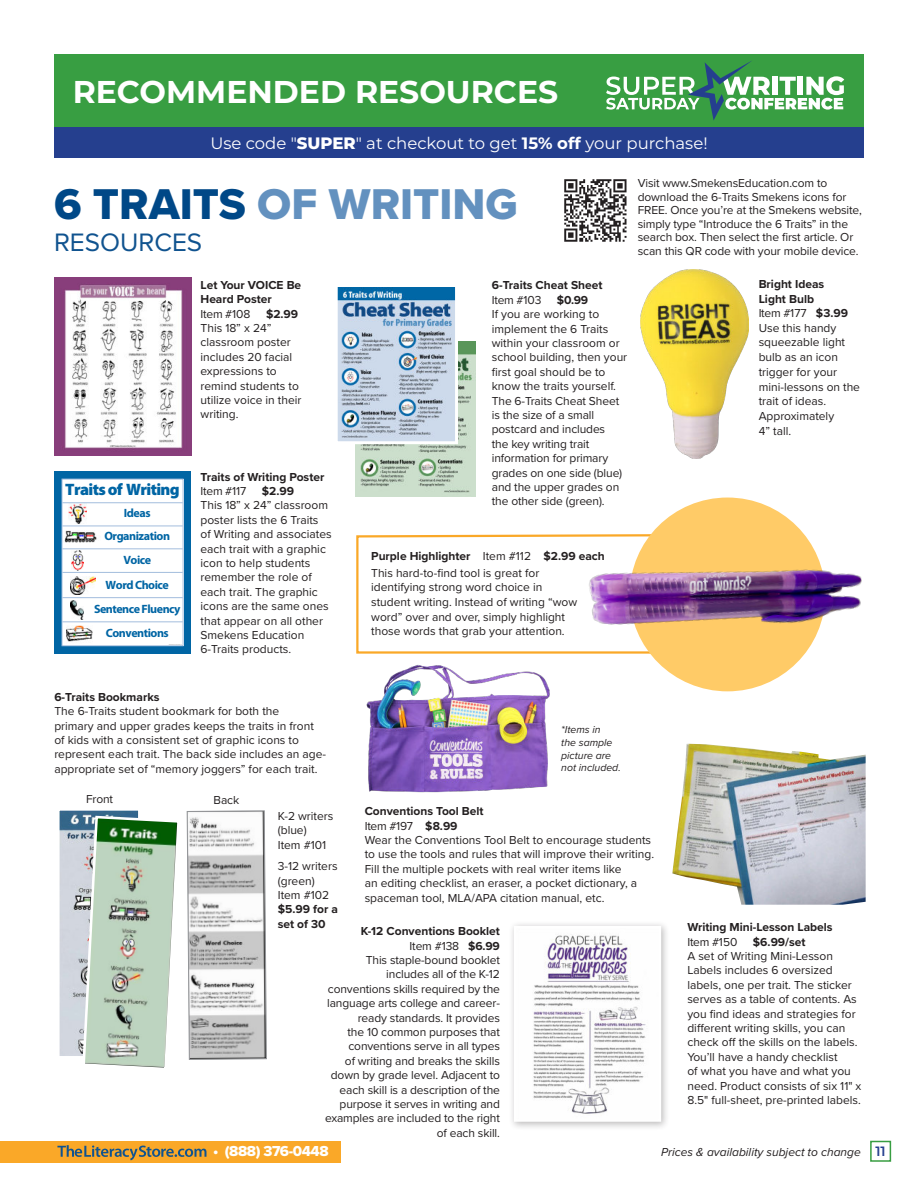
<style>
.page{position:relative;width:918px;height:1188px;background:#fff}
.page>*{position:absolute;margin:0;border:0;box-sizing:border-box;transform-origin:0 0}
.t1{font:44.7px "Proxima Nova Extrabld";color:#6391bf}
.t2{font:700 31.5px "Montserrat";color:#fff}
.t3{font:26.1px "Proxima Nova";color:#10538f}
.t4{font:900 16.65px "Myriad Pro";letter-spacing:-.04em;color:#0065a4}
.t5{font:16.5px "Montserrat";color:#fff}
.t6{font:15px "Proxima Nova Extrabld";letter-spacing:-.03em;color:#fff}
.t7{font:12px/14.4px "Proxima Nova";color:#231f20}
.t8{font:700 12px/14.4px "Proxima Nova";color:#231f20}
.t9{font:700 12px/22.8px "Myriad Pro";letter-spacing:-.04em;color:#0065a4;text-align:center}
.t10{font:italic 12px "Proxima Nova";color:#231f20}
.t11{font:italic 10.5px/12.6px "Proxima Nova";color:#231f20}
.s1{font-weight:800}
.s2{font-weight:700}
.s3{color:#004887}
.s4{font-weight:400}
.s5{font-family:"Montserrat";font-weight:600;font-style:normal;font-size:13.5px;color:#253f8e}
</style>
<div class="page">
<div style="left:870px;top:1141px;width:21px;height:21px;border:2px solid #389e42"></div>
<div style="left:0;top:1141px;width:340px;height:21px;background:#faa828"></div>
<svg style="left:57px;top:1145px;width:149px;height:15px"></svg>
<div style="left:54px;top:54px;width:810px;height:73px;background:#389e42"></div>
<svg style="left:606px;top:61px;width:238px;height:60px"></svg>
<svg style="left:356px;top:533px;width:296px;height:122px"></svg>
<div style="left:630px;top:498px;width:195px;height:193px;background:#ffcb67;border-radius:50%"></div>
<div style="left:54px;top:471px;width:137px;height:183px;background:linear-gradient(to right,#0065a4,#0065a4)"></div>
<div style="left:54px;top:471px;width:137px;height:183px;border:1px solid #0065a4"></div>
<div style="left:62px;top:479px;width:121px;height:167px;background:#fff"></div>
<div style="left:62px;top:479px;width:121px;height:167px;border:1px solid #a3bddd"></div>
<img style="left:69px;top:503px;width:17px;height:21px">
<img style="left:71px;top:576px;width:24px;height:18px">
<img style="left:64px;top:531px;width:33px;height:12px">
<img style="left:66px;top:626px;width:26px;height:16px">
<img style="left:71px;top:550px;width:13px;height:20px">
<img style="left:71px;top:601px;width:13px;height:18px">
<hr style="left:62px;top:502px;width:121px;height:1px;background:#a3bddd">
<hr style="left:62px;top:526px;width:121px;height:1px;background:#a3bddd">
<hr style="left:62px;top:549px;width:121px;height:1px;background:#a3bddd">
<hr style="left:62px;top:572px;width:121px;height:1px;background:#a3bddd">
<hr style="left:62px;top:597px;width:121px;height:1px;background:#a3bddd">
<hr style="left:62px;top:622px;width:121px;height:1px;background:#a3bddd">
<img style="left:54px;top:278px;width:137px;height:177px">
<img style="left:355px;top:342px;width:120px;height:155px">
<img style="left:339px;top:288px;width:115px;height:152px">
<div style="left:335px;top:284px;width:123px;height:160px;border:3px solid #fff"></div>
<img style="left:672px;top:744px;width:194px;height:161px">
<img style="left:61px;top:812px;width:20px;height:243px">
<div style="left:57px;top:808px;width:84px;height:251px;border:3px solid #fff"></div>
<svg style="left:81px;top:810px;width:186px;height:258px"></svg>
<img style="left:564px;top:179px;width:63px;height:63px">
<img style="left:640px;top:270px;width:108px;height:188px">
<img style="left:366px;top:665px;width:184px;height:128px">
<img style="left:583px;top:559px;width:279px;height:74px">
<div style="left:509px;top:921px;width:161px;height:210px;background:#231f20;opacity:.3"></div>
<img style="left:518px;top:930px;width:139px;height:188px">
<div style="left:54px;top:127px;width:810px;height:31px;background:#253f8e"></div>
<p class="t2" style="left:73px;top:69px;width:487px">RECOMMENDED RESOURCES</p>
<p class="t5" style="left:210px;top:132px;width:499px">Use code "<span class="s1">SUPER</span>" at checkout to get <span class="s2">15% off</span> your purchase!</p>
<p class="t1" style="left:54px;top:171px;width:465px"><span class="s3">6 TRAITS</span> OF WRITING</p>
<p class="t3" style="left:54px;top:223px;width:150px">RESOURCES</p>
<p class="t8" style="left:201px;top:277px;width:102px">Let Your VOICE Be<br>Heard Poster</p>
<p class="t7" style="left:201px;top:306px;width:51px">Item #108</p>
<p class="t8" style="left:266px;top:306px;width:34px">$2.99</p>
<p class="t7" style="left:201px;top:320px;width:102px">This 18” x 24” classroom poster includes 20 facial expressions to remind students to utilize voice in their writing.</p>
<p class="t4" style="left:65px;top:479px;width:116px">Traits of Writing</p>
<p class="t9" style="left:104px;top:502px;width:67px">Ideas<br>Organization</p>
<p class="t9" style="left:106px;top:573px;width:65px">Word Choice</p>
<p class="t9" style="left:123px;top:548px;width:29px">Voice</p>
<p class="t9" style="left:94px;top:597px;width:88px">Sentence Fluency</p>
<p class="t9" style="left:106px;top:621px;width:65px">Conventions</p>
<p class="t8" style="left:201px;top:469px;width:125px">Traits of Writing Poster</p>
<p class="t7" style="left:201px;top:483px;width:47px">Item #117</p>
<p class="t8" style="left:262px;top:484px;width:34px">$2.99</p>
<p class="t7" style="left:201px;top:498px;width:133px">This 18” x 24” classroom poster lists the 6 Traits of Writing and associates each trait with a graphic icon to help students remember the role of each trait. The graphic icons are the same ones that appear on all other<br>Smekens Education<br>6-Traits products.</p>
<p class="t8" style="left:492px;top:278px;width:112px">6-Traits Cheat Sheet</p>
<p class="t7" style="left:492px;top:292px;width:51px">Item #103</p>
<p class="t8" style="left:557px;top:292px;width:33px">$0.99</p>
<p class="t7" style="left:492px;top:307px;width:137px">If you are working to implement the 6 Traits within your classroom or school building, then your first goal should be to know the traits yourself.</p>
<p class="t7" style="left:492px;top:393px;width:132px">The 6-Traits Cheat Sheet is the size of a small postcard and includes the key writing trait information for primary grades on one side (blue) and the upper grades on the other side (green).</p>
<p class="t8" style="left:371px;top:549px;width:235px">Purple Highlighter <span class="s4">Item #112</span> $2.99 each</p>
<p class="t7" style="left:371px;top:565px;width:208px">This hard-to-find tool is great for identifying strong word choice in student writing. Instead of writing “wow word” over and over, simply highlight those words that grab your attention.</p>
<p class="t7" style="left:638px;top:176px;width:226px;line-height:13.5px">Visit www.SmekensEducation.com to download the 6-Traits Smekens icons for FREE. Once you’re at the Smekens website, simply type “Introduce the 6 Traits” in the search box. Then select the first article. Or scan this QR code with your mobile device.</p>
<p class="t8" style="left:759px;top:277px;width:67px">Bright Ideas<br>Light Bulb</p>
<p class="t7" style="left:759px;top:305px;width:91px">Item #177 <span class="s2">$3.99</span></p>
<p class="t7" style="left:759px;top:320px;width:103px">Use this handy squeezable light bulb as an icon trigger for your mini-lessons on the trait of ideas.<br>Approximately<br>4” tall.</p>
<p class="t7" style="left:54px;top:689px;width:273px"><span class="s2">6-Traits Bookmarks<br></span>The 6-Traits student bookmark for both the<br>primary and upper grades keeps the traits in front of kids with a consistent set of graphic icons to represent each trait. The back side includes an age&shy;appropriate set of “memory joggers” for each trait.</p>
<p class="t7" style="left:86px;top:791px;width:29px">Front</p>
<p class="t7" style="left:214px;top:793px;width:27px">Back</p>
<p class="t7" style="left:278px;top:808px;width:57px">K-2 writers (blue)</p>
<p class="t7" style="left:278px;top:837px;width:50px">Item #101</p>
<p class="t7" style="left:278px;top:858px;width:61px">3-12 writers (green)</p>
<p class="t7" style="left:278px;top:887px;width:53px">Item #102</p>
<p class="t8" style="left:278px;top:902px;width:62px">$5.99 for a set of 30</p>
<p class="t11" style="left:561px;top:723px;width:61px">*Items in<br>the sample picture are not included.</p>
<p class="t8" style="left:365px;top:804px;width:120px">Conventions Tool Belt</p>
<p class="t7" style="left:365px;top:818px;width:291px">Item #197 <span class="s2">$8.99<br></span>Wear the Conventions Tool Belt to encourage students to use the tools and rules that will improve their writing.<br>Fill the multiple pockets with real writer items like<br>an editing checklist, an eraser, a pocket dictionary, a spaceman tool, MLA/APA citation manual, etc.</p>
<p class="t8" style="left:361px;top:924px;width:141px">K-12 Conventions Booklet</p>
<p class="t7" style="left:410px;top:938px;width:92px">Item #138 <span class="s2">$6.99</span></p>
<p class="t7" style="left:325px;top:952px;width:176px;text-align:right">This staple-bound booklet includes all of the K-12 conventions skills required by the language arts college and career&shy;ready standards. It provides<br>the 10 common purposes that conventions serve in all types<br>of writing and breaks the skills down by grade level. Adjacent to each skill is a description of the purpose it serves in writing and examples are included to the right of each skill.</p>
<p class="t8" style="left:687px;top:920px;width:147px">Writing Mini-Lesson Labels</p>
<p class="t7" style="left:687px;top:934px;width:52px">Item #150</p>
<p class="t8" style="left:753px;top:934px;width:54px">$6.99/set</p>
<p class="t7" style="left:687px;top:948px;width:176px">A set of Writing Mini-Lesson<br>Labels includes 6 oversized labels, one per trait. The sticker serves as a table of contents. As you find ideas and strategies for different writing skills, you can check off the skills on the labels.<br>You’ll have a handy checklist<br>of what you have and what you need. Product consists of six 11" x<br>8.5" full-sheet, pre-printed labels.</p>
<p class="t6" style="left:213px;top:1140px;width:117px">• (888) 376-0448</p>
<p class="t10" style="left:661px;top:1143px;width:226px">Prices &amp; availability subject to change <span class="s5">11</span></p>
</div>
